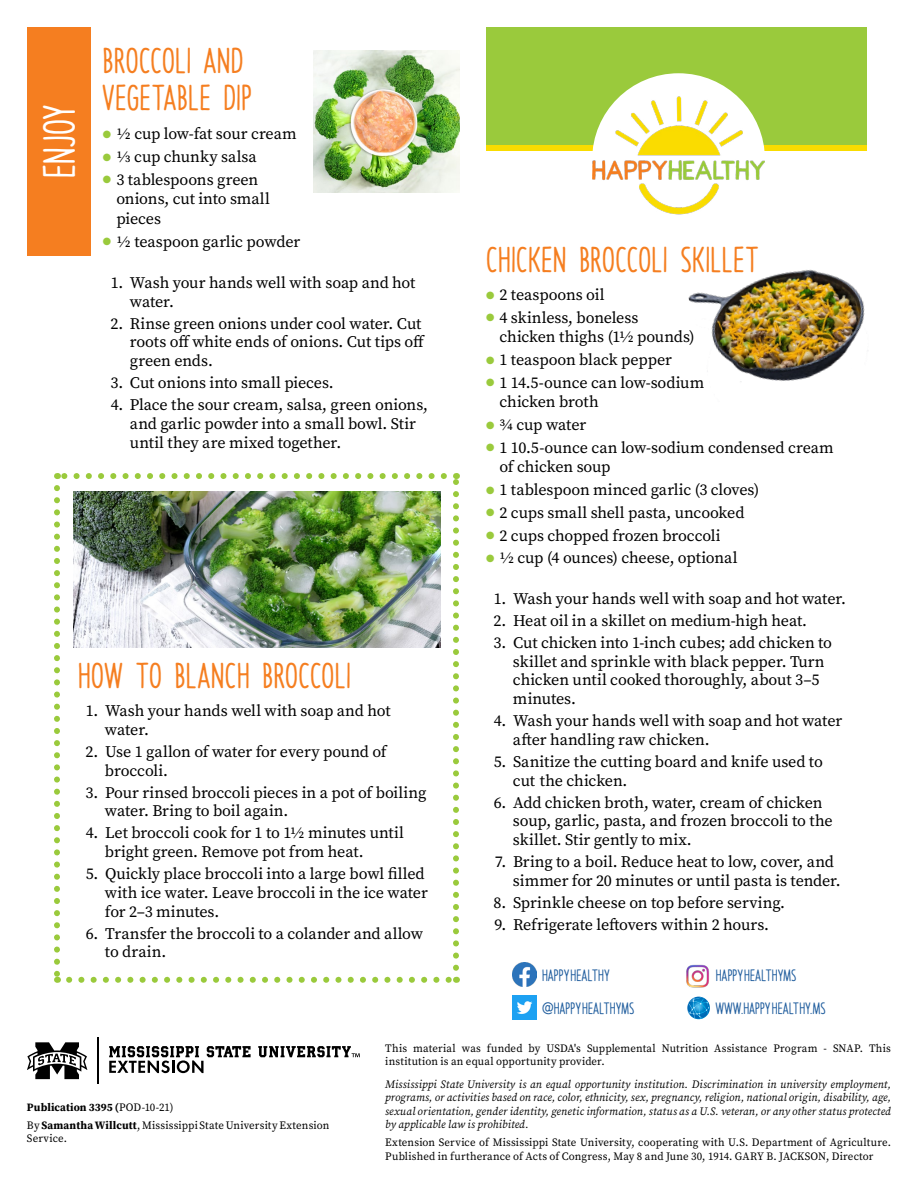
<style>
.page{position:relative;width:918px;height:1188px;background:#fff}
.page>*{position:absolute;margin:0;border:0;box-sizing:border-box;transform-origin:0 0}
.t1{font:700 45px "Jovial Sans";color:#fff}
.recipe_name_H2{font:700 36px/37.5px "Jovial Sans";letter-spacing:.015em;color:#f57e20}
.SocialMediaText{font:700 16.5px "Jovial Sans";letter-spacing:.015em;color:#215e9e}
.t2{font:16.2px/18.8px "Source Serif Pro";letter-spacing:-.01em;color:#000}
.copyright{font:11.25px/13.5px "Source Serif Pro";letter-spacing:.01em;color:#000}
.copyright-2{font:italic 11.25px/13.5px "Source Serif Pro";letter-spacing:.01em;color:#000;text-align:justify}
.copyright-3{font:700 11.25px "Source Serif Pro";letter-spacing:.005em;color:#000}
.s1{color:#9aca3c}
.s2{font-weight:400}
.s3{font-weight:700}
</style>
<div class="page">
<div style="left:486px;top:27px;width:381px;height:118px;background:#9aca3c"></div>
<div style="left:486px;top:145px;width:381px;height:5px;background:#f9dc00"></div>
<img style="left:313px;top:50px;width:147px;height:143px">
<div style="left:27px;top:27px;width:64px;height:229px;background:#f57e20"></div>
<svg style="left:69px;top:977px;width:381px;height:6px"></svg>
<svg style="left:54px;top:488px;width:6px;height:495px"></svg>
<svg style="left:453px;top:473px;width:6px;height:495px"></svg>
<svg style="left:57px;top:473px;width:387px;height:6px"></svg>
<img style="left:74px;top:492px;width:367px;height:155px">
<img style="left:688px;top:269px;width:177px;height:113px">
<div style="left:592px;top:73px;width:173px;height:173px;background:#fff;border-radius:50%"></div>
<img style="left:593px;top:96px;width:172px;height:118px">
<svg style="left:27px;top:1042px;width:60px;height:37px"></svg>
<svg style="left:109px;top:1046px;width:142px;height:27px"></svg>
<hr style="left:97px;top:1038px;width:2px;height:46px;background:#000">
<svg style="left:258px;top:1046px;width:102px;height:11px"></svg>
<img style="left:512px;top:963px;width:24px;height:24px">
<img style="left:686px;top:964px;width:23px;height:24px">
<img style="left:512px;top:996px;width:24px;height:24px">
<svg style="left:688px;top:997px;width:22px;height:22px"></svg>
<h1 class="t1" style="left:36px;top:178px;width:74px;rotate:-90deg">ENJOY</h1>
<h2 class="recipe_name_H2" style="left:103px;top:42px;width:151px">BROCCOLI AND<br>VEGETABLE DIP</h2>
<p class="t2" style="left:103px;top:125px;width:195px"><span class="s1">●</span> 1/2 cup low-fat sour cream</p>
<p class="t2" style="left:103px;top:147px;width:155px"><span class="s1">●</span> 1/3 cup chunky salsa</p>
<p class="t2" style="left:116px;top:170px;width:155px;line-height:19.5px;text-indent:-13px"><span class="s1">●</span> 3 tablespoons green onions, cut into small pieces</p>
<p class="t2" style="left:103px;top:232px;width:199px"><span class="s1">●</span> 1/2 teaspoon garlic powder</p>
<p class="t2" style="left:130px;top:273px;width:287px;text-indent:-19px">1. Wash your hands well with soap and hot water.</p>
<p class="t2" style="left:130px;top:314px;width:296px;text-indent:-19px">2. Rinse green onions under cool water. Cut roots off white ends of onions. Cut tips off green ends.</p>
<p class="t2" style="left:111px;top:373px;width:225px">3. Cut onions into small pieces.</p>
<p class="t2" style="left:130px;top:395px;width:300px;text-indent:-19px">4. Place the sour cream, salsa, green onions, and garlic powder into a small bowl. Stir until they are mixed together.</p>
<h2 class="recipe_name_H2" style="left:78px;top:658px;width:274px">HOW TO BLANCH BROCCOLI</h2>
<p class="t2" style="left:105px;top:701px;width:287px;text-indent:-19px">1. Wash your hands well with soap and hot water.</p>
<p class="t2" style="left:105px;top:742px;width:283px;text-indent:-19px">2. Use 1 gallon of water for every pound of broccoli.</p>
<p class="t2" style="left:105px;top:783px;width:323px;text-indent:-19px">3. Pour rinsed broccoli pieces in a pot of boiling water. Bring to boil again.</p>
<p class="t2" style="left:105px;top:824px;width:300px;text-indent:-19px">4. Let broccoli cook for 1 to 11/2 minutes until bright green. Remove pot from heat.</p>
<p class="t2" style="left:105px;top:864px;width:324px;text-indent:-19px">5. Quickly place broccoli into a large bowl filled with ice water. Leave broccoli in the ice water for 2–3 minutes.</p>
<p class="t2" style="left:105px;top:924px;width:320px;text-indent:-19px">6. Transfer the broccoli to a colander and allow to drain.</p>
<h2 class="recipe_name_H2" style="left:486px;top:241px;width:275px">CHICKEN BROCCOLI SKILLET</h2>
<p class="t2" style="left:486px;top:285px;width:120px"><span class="s1">●</span> 2 teaspoons oil</p>
<p class="t2" style="left:499px;top:308px;width:197px;line-height:19.5px;text-indent:-13px"><span class="s1">●</span> 4 skinless, boneless chicken thighs (11/2 pounds)</p>
<p class="t2" style="left:486px;top:350px;width:187px"><span class="s1">●</span> 1 teaspoon black pepper</p>
<p class="t2" style="left:499px;top:373px;width:206px;line-height:19.5px;text-indent:-13px"><span class="s1">●</span> 1 14.5-ounce can low-sodium chicken broth</p>
<p class="t2" style="left:486px;top:415px;width:102px"><span class="s1">●</span> 3/4 cup water</p>
<p class="t2" style="left:499px;top:438px;width:336px;line-height:19.5px;text-indent:-13px"><span class="s1">●</span> 1 10.5-ounce can low-sodium condensed cream of chicken soup</p>
<p class="t2" style="left:486px;top:480px;width:275px"><span class="s1">●</span> 1 tablespoon minced garlic (3 cloves)</p>
<p class="t2" style="left:486px;top:503px;width:260px"><span class="s1">●</span> 2 cups small shell pasta, uncooked</p>
<p class="t2" style="left:486px;top:526px;width:236px"><span class="s1">●</span> 2 cups chopped frozen broccoli</p>
<p class="t2" style="left:486px;top:549px;width:253px"><span class="s1">●</span> 1/2 cup (4 ounces) cheese, optional</p>
<p class="t2" style="left:494px;top:589px;width:354px">1. Wash your hands well with soap and hot water.</p>
<p class="t2" style="left:494px;top:611px;width:315px">2. Heat oil in a skillet on medium-high heat.</p>
<p class="t2" style="left:513px;top:633px;width:321px;text-indent:-19px">3. Cut chicken into 1-inch cubes; add chicken to skillet and sprinkle with black pepper. Turn chicken until cooked thoroughly, about 3–5 minutes.</p>
<p class="t2" style="left:513px;top:711px;width:331px;text-indent:-19px">4. Wash your hands well with soap and hot water after handling raw chicken.</p>
<p class="t2" style="left:513px;top:752px;width:311px;text-indent:-19px">5. Sanitize the cutting board and knife used to cut the chicken.</p>
<p class="t2" style="left:513px;top:793px;width:321px;text-indent:-19px">6. Add chicken broth, water, cream of chicken soup, garlic, pasta, and frozen broccoli to the skillet. Stir gently to mix.</p>
<p class="t2" style="left:513px;top:852px;width:329px;text-indent:-18px">7. Bring to a boil. Reduce heat to low, cover, and simmer for 20 minutes or until pasta is tender.</p>
<p class="t2" style="left:494px;top:893px;width:293px">8. Sprinkle cheese on top before serving.</p>
<p class="t2" style="left:495px;top:915px;width:276px">9. Refrigerate leftovers within 2 hours.</p>
<p class="SocialMediaText" style="left:542px;top:967px;width:69px">HAPPYHEALTHY</p>
<p class="SocialMediaText" style="left:716px;top:967px;width:82px">HAPPYHEALTHYMS</p>
<p class="SocialMediaText" style="left:542px;top:1000px;width:94px">@HAPPYHEALTHYMS</p>
<p class="SocialMediaText" style="left:716px;top:1000px;width:112px">WWW.HAPPYHEALTHY.MS</p>
<p class="copyright-3" style="left:27px;top:1099px;width:148px">Publication 3395 (<span class="s2">POD-10-21)</span></p>
<p class="copyright" style="left:27px;top:1118px;width:304px">By <span class="s3">Samantha Willcutt</span>, Mississippi State University Extension<br>Service.</p>
<p class="copyright" style="left:385px;top:1041px;width:507px">This material was funded by USDA's Supplemental Nutrition Assistance Program - SNAP. This institution is an equal opportunity provider.</p>
<p class="copyright-2" style="left:385px;top:1078px;width:507px">Mississippi State University is an equal opportunity institution. Discrimination in university employment, programs, or activities based on race, color, ethnicity, sex, pregnancy, religion, national origin, disability, age, sexual orientation, gender identity, genetic information, status as a U.S. veteran, or any other status protected by applicable law is prohibited.</p>
<p class="copyright" style="left:385px;top:1136px;width:507px">Extension Service of Mississippi State University, cooperating with U.S. Department of Agriculture.<br>Published in furtherance of Acts of Congress, May 8 and June 30, 1914. GARY B. JACKSON, Director</p>
</div>
